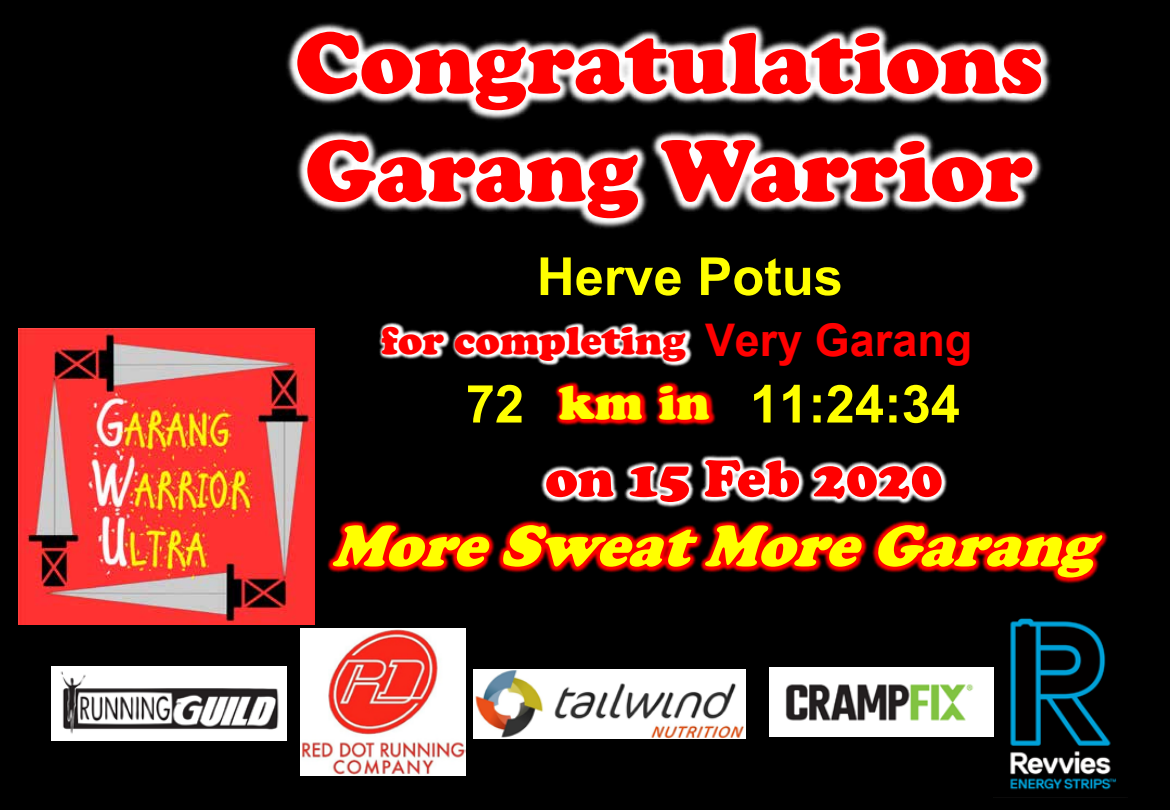
<style>
.page{position:relative;width:1170px;height:810px;background:#000}
.page>*{position:absolute;margin:0;border:0;box-sizing:border-box;transform-origin:0 0}
.t1{font:900 90px/108px "Cooper";color:#f00}
.t2{font:italic 900 60px "Cooper";color:#ff0}
.t3{font:900 54px "Cooper";color:#f00}
.t4{font:700 52.5px "Arial";color:#ff0}
.t5{font:900 49.5px "Cooper";color:#ff0}
.t6{font:700 45px "Arial";color:#f00}
.t7{font:900 40.5px "Cooper";color:#f00}
</style>
<div class="page">
<img style="left:19px;top:329px;width:295px;height:296px">
<img style="left:52px;top:667px;width:234px;height:73px">
<img style="left:286px;top:22px;width:765px;height:52px">
<img style="left:288px;top:74px;width:306px;height:153px">
<img style="left:594px;top:74px;width:457px;height:155px">
<img style="left:379px;top:322px;width:313px;height:38px">
<img style="left:681px;top:350px;width:35px;height:71px">
<img style="left:523px;top:350px;width:158px;height:71px">
<img style="left:541px;top:421px;width:406px;height:62px">
<img style="left:244px;top:489px;width:44px;height:113px">
<img style="left:288px;top:483px;width:540px;height:141px">
<img style="left:828px;top:483px;width:280px;height:101px">
<img style="left:474px;top:669px;width:272px;height:69px">
<img style="left:993px;top:618px;width:123px;height:172px">
<img style="left:769px;top:667px;width:224px;height:69px">
<img style="left:301px;top:628px;width:165px;height:148px">
<p class="t1" style="left:295px;top:9px;width:750px">Congratulations<br>Garang Warrior</p>
<p class="t4" style="left:537px;top:248px;width:308px">Herve Potus</p>
<p class="t6" style="left:705px;top:315px;width:269px">Very Garang</p>
<p class="t7" style="left:382px;top:316px;width:306px">for completing</p>
<p class="t5" style="left:558px;top:374px;width:153px">km in</p>
<p class="t4" style="left:466px;top:375px;width:60px">72</p>
<p class="t4" style="left:750px;top:375px;width:212px">11:24:34</p>
<p class="t3" style="left:545px;top:447px;width:399px">on 15 Feb 2020</p>
<p class="t2" style="left:331px;top:511px;width:787px">MoreSweatMoreGarang</p>
</div>
